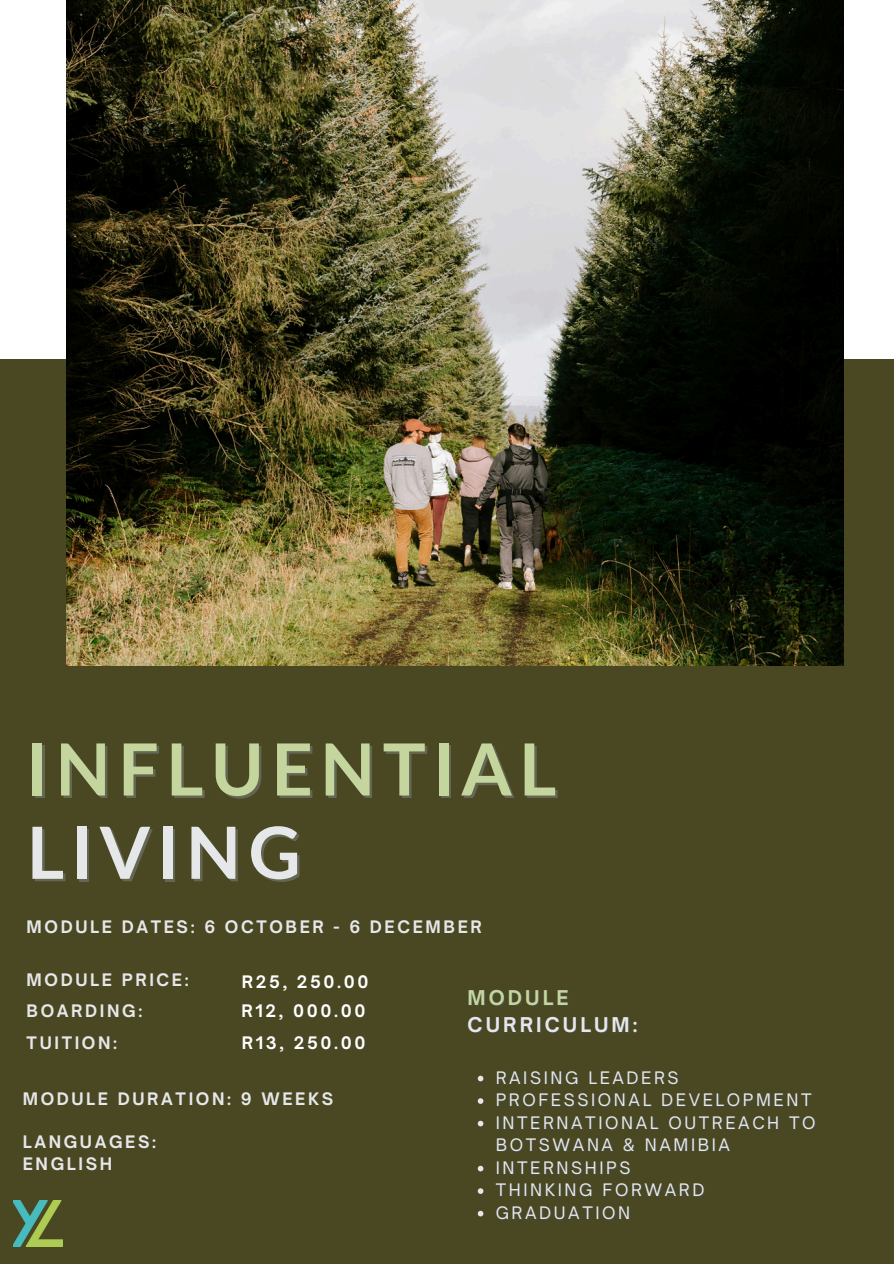
<style>
.page{position:relative;width:894px;height:1264px;background:#fff}
.page>*{position:absolute;margin:0;border:0;box-sizing:border-box;transform-origin:0 0}
.t1{font:700 72px "Lato";letter-spacing:.1em;color:#c4d69e}
.t2{font:700 72px "Lato";letter-spacing:.1em;color:#e6e7e9}
.t3{font:700 19.5px "Open Sauce One";letter-spacing:.16em;color:#e6e7e9}
.t4{font:700 19.5px "Open Sauce One";letter-spacing:.16em;color:#c4d69e}
.t5{font:16.5px "Open Sauce One";letter-spacing:.16em;color:#e6e7e9}
.t6{font:700 16.5px/22.5px "Open Sauce One";letter-spacing:.16em;color:#e6e7e9}
.t7{font:700 16.5px "Open Sauce One";letter-spacing:.16em;color:#fff}
</style>
<div class="page">
<div style="left:0;top:359px;width:893px;height:904px;background:#4a4723"></div>
<img style="left:67px;top:0;width:775px;height:665px">
<svg style="left:477px;top:1075px;width:6px;height:6px"></svg>
<svg style="left:477px;top:1098px;width:6px;height:5px"></svg>
<svg style="left:477px;top:1120px;width:6px;height:6px"></svg>
<svg style="left:477px;top:1165px;width:6px;height:6px"></svg>
<svg style="left:477px;top:1188px;width:6px;height:5px"></svg>
<svg style="left:477px;top:1210px;width:6px;height:6px"></svg>
<img style="left:14px;top:1200px;width:48px;height:46px">
<h3 class="t1" style="left:27px;top:724px;width:531px">INFLUENTIAL</h3>
<p class="t2" style="left:27px;top:807px;width:275px">LIVING</p>
<p class="t6" style="left:27px;top:915px;width:456px">MODULE DATES: 6 OCTOBER - 6 DECEMBER</p>
<p class="t6" style="left:27px;top:968px;width:163px">MODULE PRICE:</p>
<p class="t6" style="left:27px;top:999px;width:117px">BOARDING:</p>
<p class="t6" style="left:27px;top:1031px;width:92px">TUITION:</p>
<p class="t7" style="left:242px;top:971px;width:128px">R25, 250.00</p>
<p class="t7" style="left:241px;top:1000px;width:125px">R12, 000.00</p>
<p class="t7" style="left:242px;top:1032px;width:125px">R13, 250.00</p>
<p class="t6" style="left:23px;top:1087px;width:312px">MODULE DURATION: 9 WEEKS</p>
<p class="t6" style="left:23px;top:1130px;width:135px">LANGUAGES:<br>ENGLISH</p>
<p class="t4" style="left:467px;top:985px;width:102px">MODULE</p>
<h3 class="t3" style="left:467px;top:1012px;width:171px">CURRICULUM:</h3>
<h3 class="t5" style="left:495px;top:1067px;width:184px">RAISING LEADERS</h3>
<h3 class="t5" style="left:495px;top:1089px;width:317px">PROFESSIONAL DEVELOPMENT</h3>
<h3 class="t5" style="left:495px;top:1112px;width:321px">INTERNATIONAL OUTREACH TO</h3>
<h3 class="t5" style="left:495px;top:1134px;width:236px">BOTSWANA &amp; NAMIBIA</h3>
<p class="t5" style="left:495px;top:1157px;width:136px">INTERNSHIPS</p>
<h2 class="t5" style="left:495px;top:1179px;width:210px">THINKING FORWARD</h2>
<p class="t5" style="left:495px;top:1202px;width:136px">GRADUATION</p>
</div>
